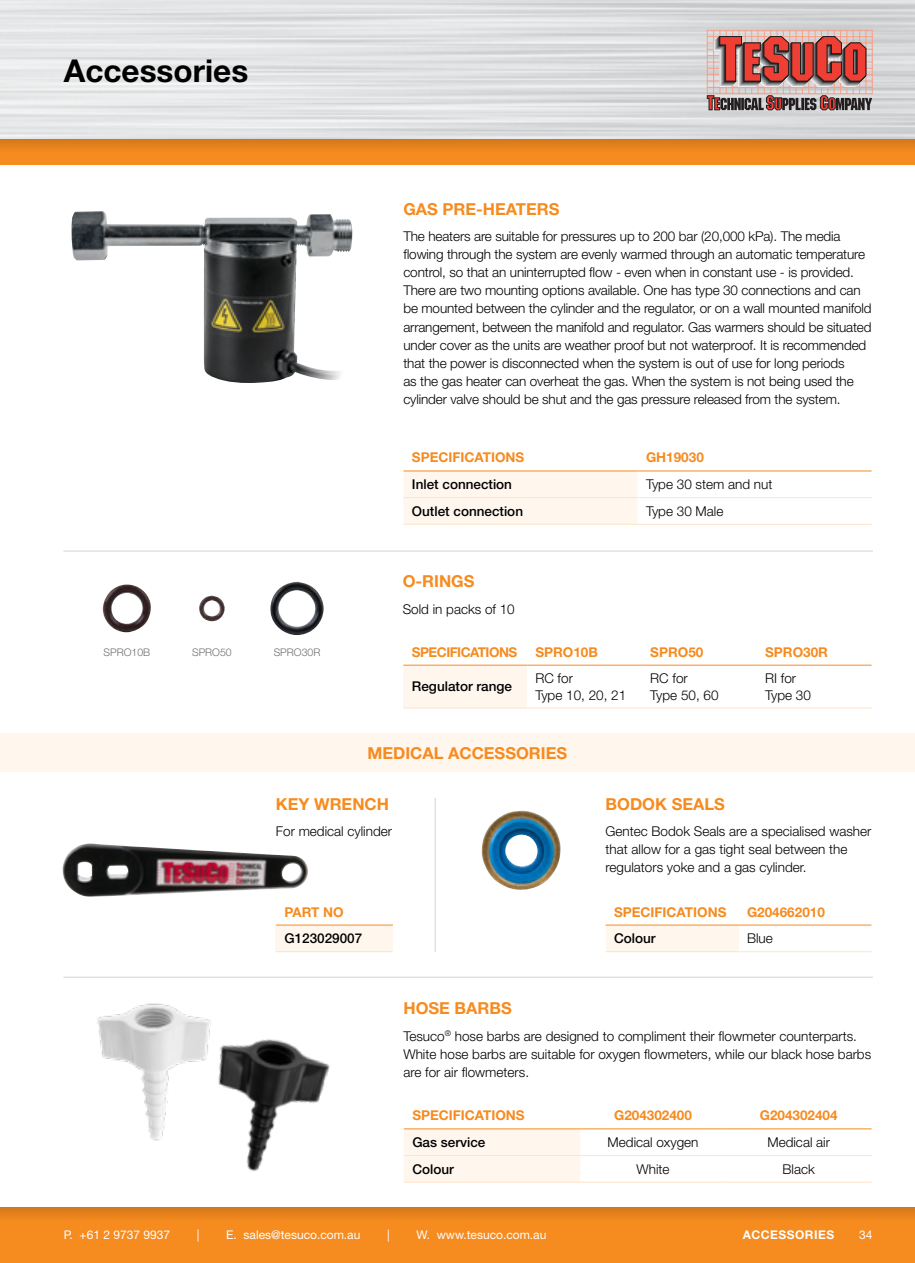
<style>
.page{position:relative;width:915px;height:1263px;background:#fff}
.page>*{position:absolute;margin:0;border:0;box-sizing:border-box;transform-origin:0 0}
.t1{font:700 31.5px "Helvetica Neue LT Std";color:#000}
.t2{font:700 16.5px "Helvetica Neue LT Std";color:#f68b1f}
.t3{font:300 13.5px/18px "Helvetica Neue LT Std";letter-spacing:-.01em;color:#000}
.t4{font:700 13.5px "Helvetica Neue LT Std";color:#f68b1f}
.t5{font:500 13.5px "Helvetica Neue LT Std";color:#000}
.t6{font:700 13.5px "Helvetica Neue LT Std";letter-spacing:-.04em;color:#f68b1f}
.t7{font:12px "Helvetica Neue LT Std";color:#fff}
.t8{font:700 12px "Helvetica Neue LT Std";letter-spacing:.04em;color:#fff}
.t9{font:300 10.5px "Helvetica Neue LT Std";color:#6d6e71}
</style>
<div class="page">
<div style="left:0;top:139px;width:914px;height:26px;background:#f68b1f"></div>
<div style="left:0;top:1208px;width:914px;height:55px;background:#f68b1f"></div>
<div style="left:0;top:139px;width:914px;height:22px;background:linear-gradient(to bottom,#d97a1b,#fc8e20)"></div>
<svg style="left:0;top:1208px;width:914px;height:9px;fill:#e07f1c"></svg>
<svg style="left:706px;top:30px;width:166px;height:80px"></svg>
<div style="left:403px;top:472px;width:234px;height:52px;background:#fff6ee"></div>
<hr style="left:403px;top:471px;width:234px;height:1px;background:#f68b1f">
<hr style="left:637px;top:471px;width:234px;height:1px;background:#f68b1f">
<hr style="left:403px;top:497px;width:234px;height:1px;background:#fee4c9">
<hr style="left:637px;top:497px;width:234px;height:1px;background:#fee4c9">
<hr style="left:403px;top:524px;width:234px;height:1px;background:#fee4c9">
<hr style="left:637px;top:524px;width:234px;height:1px;background:#fee4c9">
<img style="left:71px;top:212px;width:281px;height:171px">
<img style="left:97px;top:1003px;width:75px;height:138px">
<img style="left:172px;top:1007px;width:158px;height:165px">
<div style="left:404px;top:1129px;width:176px;height:53px;background:#fff6ee"></div>
<hr style="left:404px;top:1128px;width:176px;height:1px;background:#f68b1f">
<hr style="left:580px;top:1128px;width:145px;height:1px;background:#f68b1f">
<hr style="left:725px;top:1128px;width:146px;height:1px;background:#f68b1f">
<hr style="left:404px;top:1155px;width:176px;height:1px;background:#fee4c9">
<hr style="left:580px;top:1155px;width:145px;height:1px;background:#fee4c9">
<hr style="left:725px;top:1155px;width:146px;height:1px;background:#fee4c9">
<hr style="left:404px;top:1182px;width:176px;height:1px;background:#fee4c9">
<hr style="left:580px;top:1182px;width:145px;height:1px;background:#fee4c9">
<hr style="left:725px;top:1182px;width:146px;height:1px;background:#fee4c9">
<img style="left:481px;top:811px;width:79px;height:79px">
<div style="left:276px;top:925px;width:117px;height:27px;background:#fff6ee"></div>
<hr style="left:276px;top:925px;width:117px;height:1px;background:#f68b1f">
<hr style="left:276px;top:951px;width:117px;height:1px;background:#fee4c9">
<div style="left:605px;top:925px;width:133px;height:27px;background:#fff6ee"></div>
<hr style="left:605px;top:925px;width:133px;height:1px;background:#f68b1f">
<hr style="left:738px;top:925px;width:133px;height:1px;background:#f68b1f">
<hr style="left:605px;top:951px;width:133px;height:1px;background:#fee4c9">
<hr style="left:738px;top:951px;width:133px;height:1px;background:#fee4c9">
<div style="left:403px;top:665px;width:123px;height:43px;background:#fff6ee"></div>
<hr style="left:403px;top:665px;width:123px;height:1px;background:#f68b1f">
<hr style="left:526px;top:665px;width:115px;height:1px;background:#f68b1f">
<hr style="left:641px;top:665px;width:115px;height:1px;background:#f68b1f">
<hr style="left:756px;top:665px;width:115px;height:1px;background:#f68b1f">
<hr style="left:403px;top:708px;width:123px;height:1px;background:#fee4c9">
<hr style="left:526px;top:708px;width:115px;height:1px;background:#fee4c9">
<hr style="left:641px;top:708px;width:115px;height:1px;background:#fee4c9">
<hr style="left:756px;top:708px;width:115px;height:1px;background:#fee4c9">
<hr style="left:435px;top:798px;width:1px;height:154px;background:#d1d3d4">
<div style="left:0;top:734px;width:914px;height:38px;background:#fff6ee"></div>
<img style="left:62px;top:843px;width:246px;height:54px">
<img style="left:270px;top:582px;width:53px;height:53px">
<img style="left:103px;top:584px;width:48px;height:48px">
<img style="left:199px;top:596px;width:26px;height:25px">
<hr style="left:63px;top:551px;width:809px;height:1px;background:#d1d3d4">
<hr style="left:63px;top:977px;width:809px;height:1px;background:#d1d3d4">
<p class="t1" style="left:64px;top:51px;width:186px">Accessories</p>
<p class="t9" style="left:103px;top:646px;width:48px">SPRO10B</p>
<p class="t9" style="left:192px;top:646px;width:41px">SPRO50</p>
<p class="t9" style="left:273px;top:646px;width:48px">SPRO30R</p>
<p class="t2" style="left:403px;top:199px;width:157px">GAS PRE-HEATERS</p>
<p class="t3" style="left:403px;top:227px;width:469px">The heaters are suitable for pressures up to 200 bar (20,000 kPa). The media flowing through the system are evenly warmed through an automatic temperature control, so that an uninterrupted flow - even when in constant use - is provided.<br>There are two mounting options available. One has type 30 connections and can be mounted between the cylinder and the regulator, or on a wall mounted manifold arrangement, between the manifold and regulator. Gas warmers should be situated under cover as the units are weather proof but not waterproof. It is recommended that the power is disconnected when the system is out of use for long periods<br>as the gas heater can overheat the gas. When the system is not being used the cylinder valve should be shut and the gas pressure released from the system.</p>
<p class="t4" style="left:412px;top:449px;width:114px">SPECIFICATIONS</p>
<p class="t4" style="left:645px;top:449px;width:59px">GH19030</p>
<p class="t5" style="left:412px;top:476px;width:102px">Inlet connection</p>
<p class="t3" style="left:645px;top:475px;width:128px">Type 30 stem and nut</p>
<p class="t5" style="left:412px;top:503px;width:113px">Outlet connection</p>
<p class="t3" style="left:645px;top:502px;width:79px">Type 30 Male</p>
<p class="t2" style="left:402px;top:571px;width:73px">O-RINGS</p>
<p class="t3" style="left:402px;top:600px;width:114px">Sold in packs of 10</p>
<p class="t6" style="left:412px;top:643px;width:107px">SPECIFICATIONS</p>
<p class="t4" style="left:535px;top:643px;width:64px">SPRO10B</p>
<p class="t4" style="left:650px;top:643px;width:55px">SPRO50</p>
<p class="t4" style="left:765px;top:643px;width:64px">SPRO30R</p>
<p class="t5" style="left:412px;top:678px;width:102px">Regulator range</p>
<p class="t3" style="left:535px;top:670px;width:92px;line-height:16.2px">RC for<br>Type 10, 20, 21</p>
<p class="t3" style="left:650px;top:670px;width:70px;line-height:16.2px">RC for<br>Type 50, 60</p>
<p class="t3" style="left:765px;top:670px;width:47px;line-height:16.2px">RI for<br>Type 30</p>
<p class="t2" style="left:367px;top:743px;width:201px">MEDICAL ACCESSORIES</p>
<p class="t2" style="left:276px;top:794px;width:115px">KEY WRENCH</p>
<p class="t3" style="left:276px;top:822px;width:118px">For medical cylinder</p>
<p class="t4" style="left:284px;top:903px;width:61px">PART NO</p>
<p class="t5" style="left:284px;top:930px;width:79px">G123029007</p>
<p class="t2" style="left:605px;top:794px;width:121px">BODOK SEALS</p>
<p class="t3" style="left:605px;top:822px;width:267px">Gentec Bodok Seals are a specialised washer that allow for a gas tight seal between the regulators yoke and a gas cylinder.</p>
<p class="t4" style="left:614px;top:903px;width:114px">SPECIFICATIONS</p>
<p class="t4" style="left:746px;top:903px;width:79px">G204662010</p>
<p class="t5" style="left:614px;top:930px;width:43px">Colour</p>
<p class="t3" style="left:746px;top:929px;width:27px">Blue</p>
<p class="t2" style="left:403px;top:998px;width:110px">HOSE BARBS</p>
<p class="t3" style="left:403px;top:1026px;width:469px">Tesuco<sup>®</sup> hose barbs are designed to compliment their flowmeter counterparts.<br>White hose barbs are suitable for oxygen flowmeters, while our black hose barbs are for air flowmeters.</p>
<p class="t4" style="left:412px;top:1107px;width:114px">SPECIFICATIONS</p>
<p class="t4" style="left:614px;top:1107px;width:79px">G204302400</p>
<p class="t4" style="left:759px;top:1107px;width:79px">G204302404</p>
<p class="t5" style="left:412px;top:1134px;width:75px">Gas service</p>
<p class="t3" style="left:607px;top:1133px;width:92px">Medical oxygen</p>
<p class="t3" style="left:767px;top:1133px;width:64px">Medical air</p>
<p class="t5" style="left:412px;top:1161px;width:43px">Colour</p>
<p class="t3" style="left:636px;top:1159px;width:34px">White</p>
<p class="t3" style="left:782px;top:1159px;width:34px">Black</p>
<p class="t7" style="left:64px;top:1228px;width:108px">P. +61 2 9737 9937</p>
<p class="t7" style="left:197px;top:1228px;width:4px">|</p>
<p class="t7" style="left:226px;top:1228px;width:136px">E. sales@tesuco.com.au</p>
<p class="t7" style="left:387px;top:1228px;width:4px">|</p>
<p class="t7" style="left:416px;top:1228px;width:131px">W. www.tesuco.com.au</p>
<p class="t8" style="left:742px;top:1227px;width:93px">ACCESSORIES</p>
<p class="t7" style="left:858px;top:1228px;width:15px">34</p>
</div>
